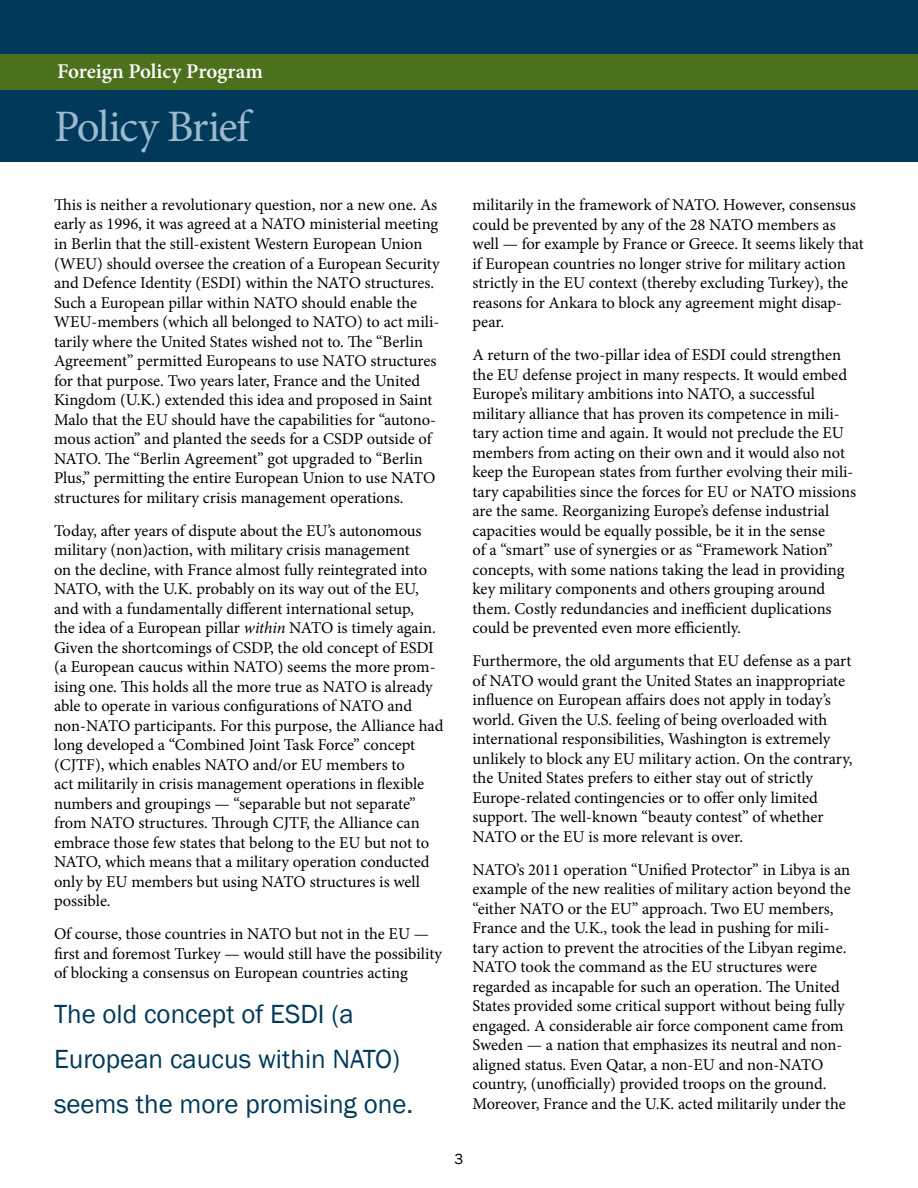
<style>
.page{position:relative;width:918px;height:1188px;background:#fff}
.page>*{position:absolute;margin:0;border:0;box-sizing:border-box;transform-origin:0 0}
.t1{font:45px "Minion Pro";letter-spacing:-.035em;color:#9cb9ce}
.t2{font:27px/45px "Franklin Gothic";color:#00395a}
.t3{font:600 21px "Minion Pro";letter-spacing:-.005em;color:#fff}
.t4{font:16.5px/19.5px "Minion Pro";letter-spacing:-.005em;color:#000}
.t5{font:15px "Franklin Gothic";color:#000}
.s1{font-style:italic}
</style>
<div class="page">
<div style="left:0;top:0;width:918px;height:162px;background:#00395a"></div>
<div style="left:0;top:54px;width:918px;height:36px;background:#4b711d"></div>
<p class="t3" style="left:57px;top:57px;width:207px">Foreign Policy Program</p>
<h1 class="t1" style="left:54px;top:96px;width:197px">Policy Brief</h1>
<p class="t4" style="left:54px;top:195px;width:387px">This is neither a revolutionary question, nor a new one. As early as 1996, it was agreed at a NATO ministerial meeting in Berlin that the still-existent Western European Union (WEU) should oversee the creation of a European Security and Defence Identity (ESDI) within the NATO structures.<br>Such a European pillar within NATO should enable the WEU-members (which all belonged to NATO) to act mili&shy;tarily where the United States wished not to. The “Berlin Agreement” permitted Europeans to use NATO structures for that purpose. Two years later, France and the United Kingdom (U.K.) extended this idea and proposed in Saint Malo that the EU should have the capabilities for “autono&shy;mous action” and planted the seeds for a CSDP outside of NATO. The “Berlin Agreement” got upgraded to “Berlin Plus,” permitting the entire European Union to use NATO structures for military crisis management operations.</p>
<p class="t4" style="left:54px;top:521px;width:391px">Today, after years of dispute about the EU’s autonomous military (non)action, with military crisis management<br>on the decline, with France almost fully reintegrated into NATO, with the U.K. probably on its way out of the EU, and with a fundamentally different international setup,<br>the idea of a European pillar <span class="s1">within</span> NATO is timely again.<br>Given the shortcomings of CSDP, the old concept of ESDI (a European caucus within NATO) seems the more prom&shy;ising one. This holds all the more true as NATO is already able to operate in various configurations of NATO and non-NATO participants. For this purpose, the Alliance had long developed a “Combined Joint Task Force” concept (CJTF), which enables NATO and/or EU members to<br>act militarily in crisis management operations in flexible numbers and groupings — “separable but not separate” from NATO structures. Through CJTF, the Alliance can embrace those few states that belong to the EU but not to NATO, which means that a military operation conducted only by EU members but using NATO structures is well possible.</p>
<p class="t4" style="left:54px;top:924px;width:390px">Of course, those countries in NATO but not in the EU — first and foremost Turkey — would still have the possibility of blocking a consensus on European countries acting</p>
<h2 class="t2" style="left:54px;top:992px;width:361px">The old concept of ESDI (a<br>European caucus within NATO) seems the more promising one.</h2>
<p class="t4" style="left:473px;top:195px;width:393px">militarily in the framework of NATO. However, consensus could be prevented by any of the 28 NATO members as well — for example by France or Greece. It seems likely that if European countries no longer strive for military action strictly in the EU context (thereby excluding Turkey), the reasons for Ankara to block any agreement might disap&shy;pear.</p>
<p class="t4" style="left:473px;top:345px;width:385px">A return of the two-pillar idea of ESDI could strengthen the EU defense project in many respects. It would embed Europe’s military ambitions into NATO, a successful military alliance that has proven its competence in mili&shy;tary action time and again. It would not preclude the EU members from acting on their own and it would also not keep the European states from further evolving their mili&shy;tary capabilities since the forces for EU or NATO missions are the same. Reorganizing Europe’s defense industrial capacities would be equally possible, be it in the sense<br>of a “smart” use of synergies or as “Framework Nation” concepts, with some nations taking the lead in providing key military components and others grouping around them. Costly redundancies and inefficient duplications could be prevented even more efficiently.</p>
<p class="t4" style="left:473px;top:651px;width:382px">Furthermore, the old arguments that EU defense as a part of NATO would grant the United States an inappropriate influence on European affairs does not apply in today’s world. Given the U.S. feeling of being overloaded with international responsibilities, Washington is extremely unlikely to block any EU military action. On the contrary, the United States prefers to either stay out of strictly Europe-related contingencies or to offer only limited support. The well-known “beauty contest” of whether NATO or the EU is more relevant is over.</p>
<p class="t4" style="left:473px;top:860px;width:380px">NATO’s 2011 operation “Unified Protector” in Libya is an example of the new realities of military action beyond the “either NATO or the EU” approach. Two EU members, France and the U.K., took the lead in pushing for mili&shy;tary action to prevent the atrocities of the Libyan regime.<br>NATO took the command as the EU structures were regarded as incapable for such an operation. The United States provided some critical support without being fully engaged. A considerable air force component came from Sweden — a nation that emphasizes its neutral and non&shy;aligned status. Even Qatar, a non-EU and non-NATO country, (unofficially) provided troops on the ground.<br>Moreover, France and the U.K. acted militarily under the</p>
<p class="t5" style="left:455px;top:1150px;width:10px">3</p>
</div>
